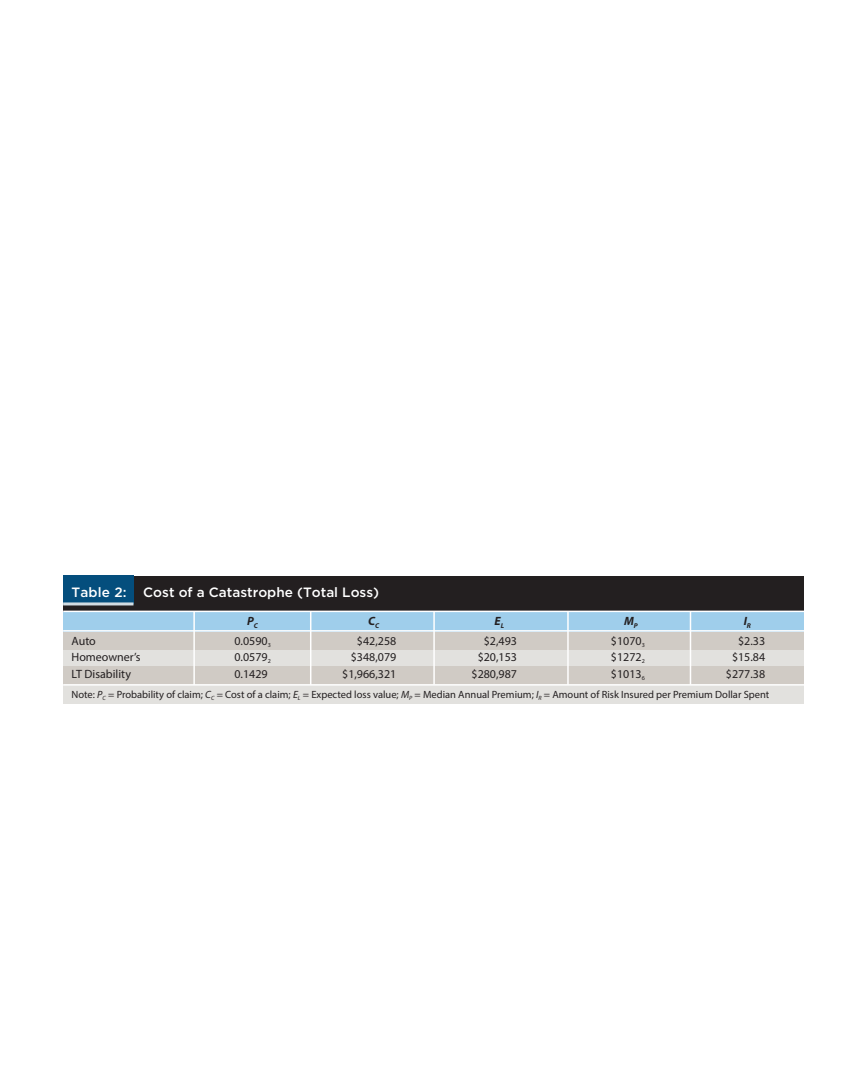
<style>
.page{position:relative;width:864px;height:1080px;background:#fff}
.page>*{position:absolute;margin:0;border:0;box-sizing:border-box;transform-origin:0 0}
.t1{font:500 13.5px "Gotham";color:#fff}
.t2{font:12px/16.5px "Myriad Pro";color:#231f20;text-align:center}
.t3{font:italic 700 12px "Myriad Pro";color:#231f20}
.t4{font:10.5px "Myriad Pro";color:#231f20}
.s1{font-weight:700;font-style:italic}
.s2{font-style:italic}
</style>
<div class="page">
<div style="left:63px;top:576px;width:740px;height:48px;background:#231f20"></div>
<div style="left:63px;top:576px;width:71px;height:28px;background:#044e7d"></div>
<div style="left:63px;top:615px;width:740px;height:87px;background:#d0cbc5"></div>
<div style="left:63px;top:612px;width:740px;height:19px;background:#9fceeb"></div>
<div style="left:63px;top:650px;width:740px;height:16px;background:#e2e1de"></div>
<div style="left:63px;top:685px;width:740px;height:18px;background:#e2e1de"></div>
<hr style="left:193px;top:612px;width:2px;height:73px;background:#fff">
<hr style="left:310px;top:612px;width:1px;height:73px;background:#fff">
<hr style="left:433px;top:612px;width:2px;height:72px;background:#fff">
<hr style="left:567px;top:612px;width:2px;height:73px;background:#fff">
<hr style="left:690px;top:612px;width:1px;height:73px;background:#fff">
<hr style="left:63px;top:630px;width:743px;height:2px;background:#fff">
<hr style="left:63px;top:684px;width:743px;height:2px;background:#fff">
<hr style="left:63px;top:611px;width:743px;height:1px;background:#fff">
<hr style="left:63px;top:602px;width:71px;height:3px;background:#d2dce2">
<p class="t1" style="left:72px;top:583px;width:57px">Table 2:</p>
<p class="t1" style="left:143px;top:583px;width:237px">Cost of a Catastrophe (Total Loss)</p>
<p class="t2" style="left:357px;top:611px;width:41px;line-height:20px"><span class="s1">C</span><sub>C </sub>$42,258</p>
<p class="t2" style="left:342px;top:649px;width:56px;text-align:right">$348,079 $1,966,321</p>
<p class="t3" style="left:247px;top:613px;width:12px">P<sub>C</sub></p>
<p class="t2" style="left:738px;top:611px;width:29px;line-height:20px;text-align:left;text-indent:6px"><span class="s1">I</span><sub>R </sub>$2.33</p>
<p class="t2" style="left:726px;top:649px;width:41px">$15.84 $277.38</p>
<p class="t2" style="left:484px;top:611px;width:35px;line-height:20px"><span class="s1">E</span><sub>L </sub>$2,493</p>
<p class="t2" style="left:472px;top:649px;width:47px">$20,153 $280,987</p>
<p class="t2" style="left:611px;top:611px;width:35px;line-height:20px"><span class="s1">M</span><sub>P </sub>$1070<sub>3</sub></p>
<p class="t2" style="left:611px;top:649px;width:35px;text-align:left">$1272<sub>2 </sub>$1013<sub>6</sub></p>
<p class="t2" style="left:72px;top:633px;width:71px;text-align:left">Auto<br>Homeowner’s<br>LT Disability</p>
<p class="t4" style="left:72px;top:688px;width:699px">Note: <span class="s2">P</span><sub>C</sub> = Probability of claim; <span class="s2">C</span><sub>C</sub> = Cost of a claim; <span class="s2">E</span><sub>L</sub> = Expected loss value; <span class="s2">M</span><sub>P</sub> = Median Annual Premium; <span class="s2">I</span><sub>R</sub> = Amount of Risk Insured per Premium Dollar Spent</p>
<p class="t2" style="left:234px;top:633px;width:38px;text-align:justify">0.0590<sub>3<br></sub>0.0579<sub>2<br></sub>0.1429</p>
</div>
